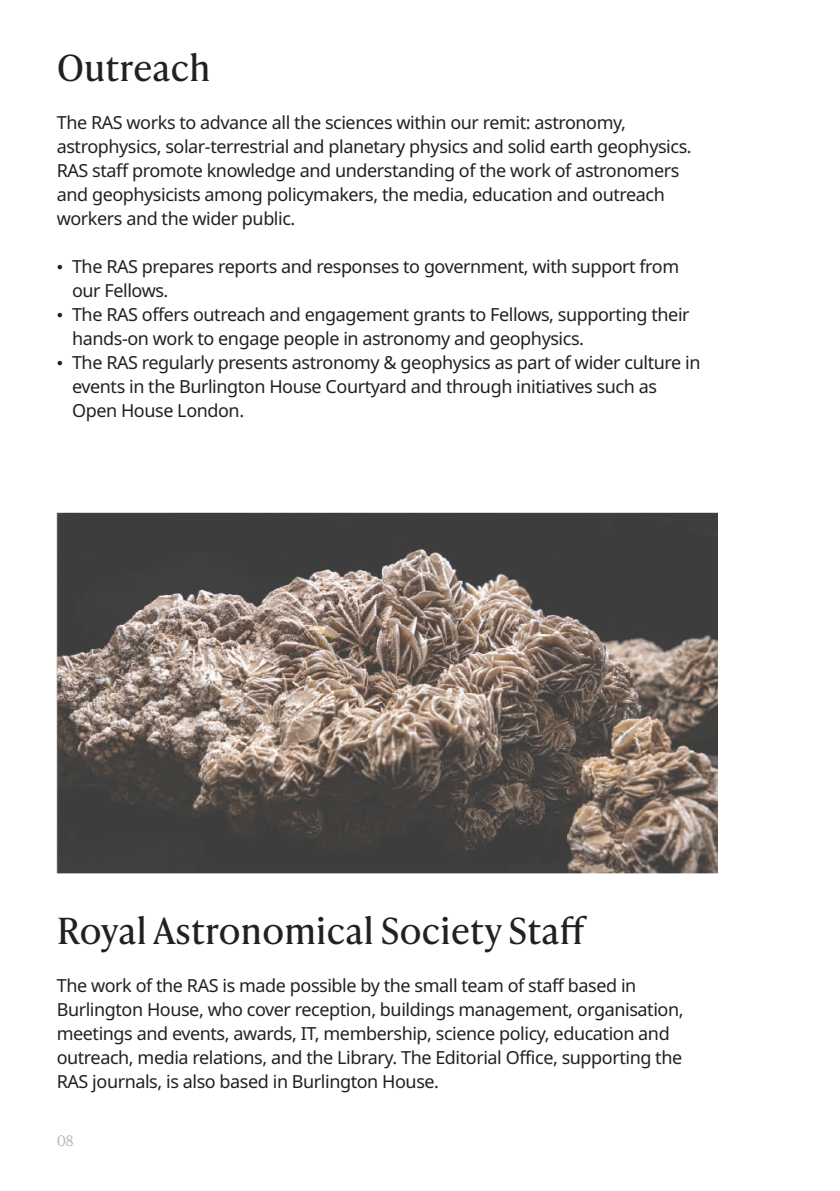
<style>
.page{position:relative;width:840px;height:1191px;background:#fff}
.page>*{position:absolute;margin:0;border:0;box-sizing:border-box;transform-origin:0 0}
.t1{font:36px "Ivy Presto Text";letter-spacing:-.01em;color:#232020}
.t2{font:18px/24px "Noto Sans";letter-spacing:-.025em;color:#232020}
.t3{font:300 14.4px "Ivy Presto Text";color:#abadae}
.s1{font-family:"Times New Roman"}
</style>
<div class="page">
<img style="left:56px;top:512px;width:661px;height:361px">
<h1 class="t1" style="left:57px;top:41px;width:155px">Outreach</h1>
<p class="t2" style="left:57px;top:111px;width:636px">The RAS works to advance all the sciences within our remit: astronomy, astrophysics, solar-terrestrial and planetary physics and solid earth geophysics.<br>RAS staff promote knowledge and understanding of the work of astronomers and geophysicists among policymakers, the media, education and outreach workers and the wider public.</p>
<p class="t2" style="left:72px;top:255px;width:608px;text-indent:-15px"><span class="s1">•</span> The RAS prepares reports and responses to government, with support from our Fellows.</p>
<p class="t2" style="left:72px;top:303px;width:618px;text-indent:-15px"><span class="s1">•</span> The RAS offers outreach and engagement grants to Fellows, supporting their hands-on work to engage people in astronomy and geophysics.</p>
<p class="t2" style="left:72px;top:351px;width:629px;text-indent:-15px"><span class="s1">•</span> The RAS regularly presents astronomy &amp; geophysics as part of wider culture in events in the Burlington House Courtyard and through initiatives such as<br>Open House London.</p>
<h1 class="t1" style="left:57px;top:904px;width:531px">Royal Astronomical Society Staff</h1>
<p class="t2" style="left:57px;top:974px;width:628px">The work of the RAS is made possible by the small team of staff based in Burlington House, who cover reception, buildings management, organisation, meetings and events, awards, IT, membership, science policy, education and outreach, media relations, and the Library. The Editorial Office, supporting the RAS journals, is also based in Burlington House.</p>
<p class="t3" style="left:57px;top:1130px;width:19px">08</p>
</div>
